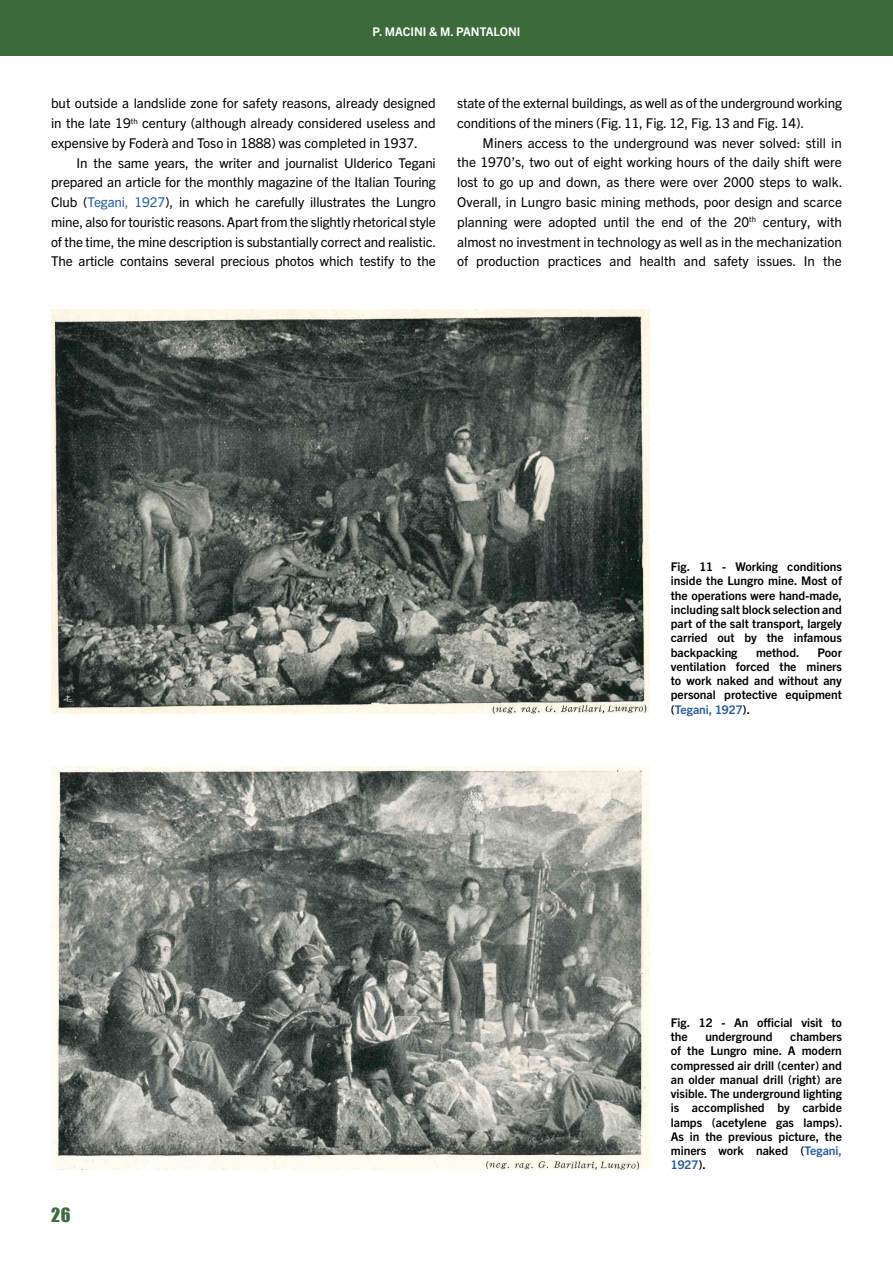
<style>
.page{position:relative;width:893px;height:1263px;background:#fff}
.page>*{position:absolute;margin:0;border:0;box-sizing:border-box;transform-origin:0 0}
.t1{font:18px "Impact";color:#3c6a3a}
.t2{font:13.5px/19.8px "Trade Gothic Next LT Pro";letter-spacing:-.01em;color:#000;text-align:justify}
.t3{font:700 12px/14.2px "Trade Gothic Next LT Pro";color:#000;text-align:justify}
.t4{font:700 12px "Trade Gothic Next LT Pro";color:#fff}
.s1{color:#275b9b}
</style>
<div class="page">
<div style="left:0;top:0;width:893px;height:55px;background:#3c6a3a"></div>
<img style="left:51px;top:309px;width:598px;height:405px">
<img style="left:51px;top:766px;width:598px;height:403px">
<p class="t4" style="left:373px;top:23px;width:149px">P. MACINI &amp; M. PANTALONI</p>
<p class="t2" style="left:51px;top:93px;width:386px">but outside a landslide zone for safety reasons, already designed in the late 19<sup>th</sup> century (although already considered useless and expensive by Foderà and Toso in 1888) was completed in 1937.</p>
<p class="t2" style="left:51px;top:152px;width:387px;text-indent:26px">In the same years, the writer and journalist Ulderico Tegani prepared an article for the monthly magazine of the Italian Touring Club (<span class="s1">Tegani, 1927</span>), in which he carefully illustrates the Lungro mine, also for touristic reasons. Apart from the slightly rhetorical style of the time, the mine description is substantially correct and realistic.<br>The article contains several precious photos which testify to the</p>
<p class="t2" style="left:457px;top:93px;width:386px">state of the external buildings, as well as of the underground working conditions of the miners (Fig. 11, Fig. 12, Fig. 13 and Fig. 14).</p>
<p class="t2" style="left:457px;top:132px;width:387px;text-indent:26px">Miners access to the underground was never solved: still in the 1970’s, two out of eight working hours of the daily shift were lost to go up and down, as there were over 2000 steps to walk.<br>Overall, in Lungro basic mining methods, poor design and scarce planning were adopted until the end of the 20<sup>th</sup> century, with almost no investment in technology as well as in the mechanization of production practices and health and safety issues. In the</p>
<p class="t3" style="left:671px;top:559px;width:173px">Fig. 11 - Working conditions inside the Lungro mine. Most of the operations were hand-made, including salt block selection and part of the salt transport, largely carried out by the infamous backpacking</p>
<p class="t3" style="left:671px;top:644px;width:173px;text-indent:147px">Poor ventilation forced the miners to work naked and without any personal protective equipment (<span class="s1">Tegani, 1927</span>).</p>
<p class="t3" style="left:756px;top:644px;width:45px">method.</p>
<h1 class="t1" style="left:51px;top:1201px;width:21px">26</h1>
<p class="t3" style="left:671px;top:1014px;width:173px">Fig. 12 - An official visit to the</p>
<p class="t3" style="left:671px;top:1029px;width:173px;text-indent:119px">chambers of the Lungro mine. A modern compressed air drill (center) and an older manual drill (right) are visible. The underground lighting is accomplished by carbide lamps (acetylene gas lamps).<br>As in the previous picture, the miners work naked (<span class="s1">Tegani, 1927</span>).</p>
<p class="t3" style="left:705px;top:1029px;width:69px">underground</p>
</div>
